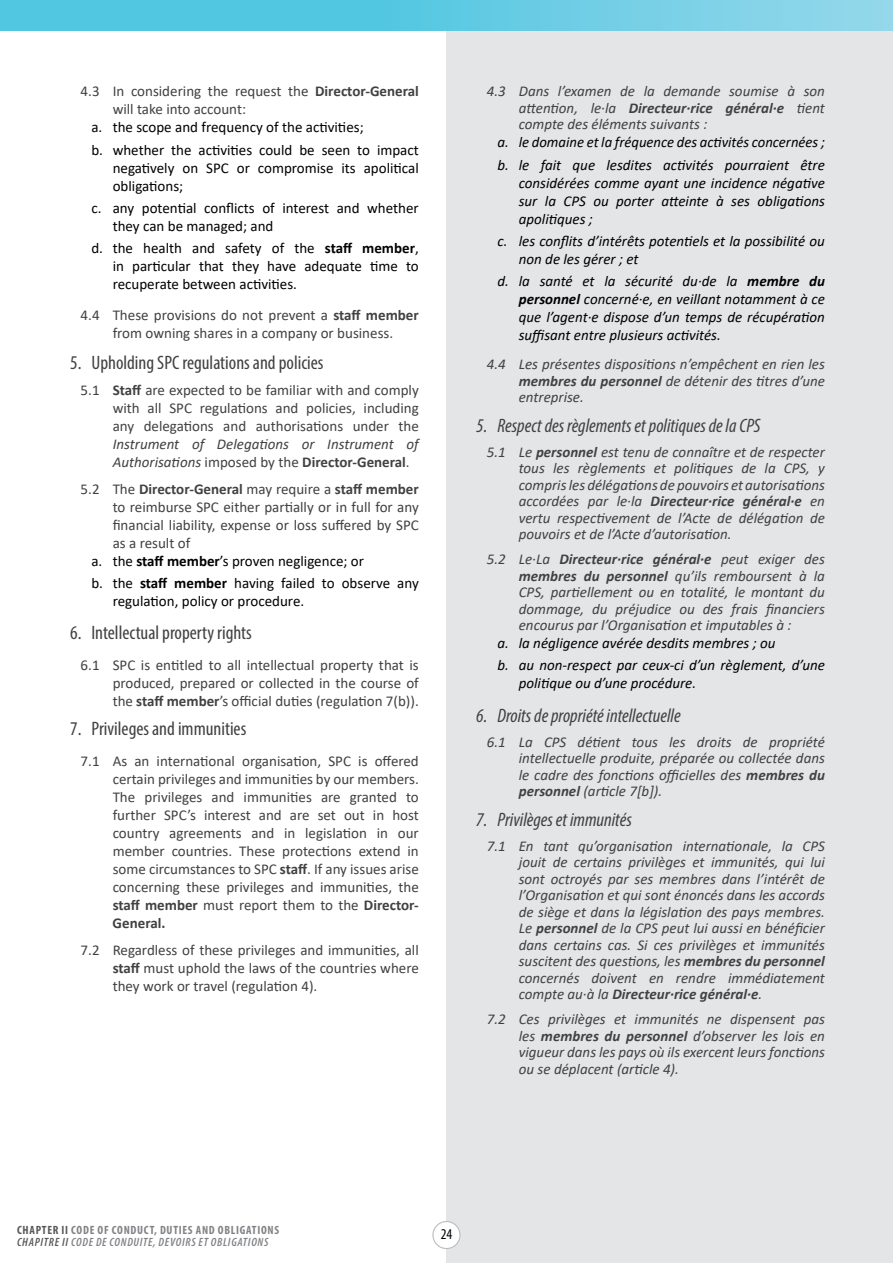
<style>
.page{position:relative;width:893px;height:1263px;background:#fff}
.page>*{position:absolute;margin:0;border:0;box-sizing:border-box;transform-origin:0 0}
.t1{font:italic condensed 19.5px "Myriad Pro";color:#414042}
.t2{font:condensed 19.5px "Myriad Pro";color:#414042}
.t3{font:italic 15px/16.5px "Calibri";color:#414042;text-align:justify}
.t4{font:15px/18px "Calibri";color:#414042;text-align:justify}
.t5{font:italic 15px/18px "Calibri";color:#000}
.t6{font:15px/18px "Calibri";color:#000}
.t7{font:700 15px "Calibri";color:#414042}
.t8{font:condensed 15px "Myriad Pro";color:#000}
.t9{font:italic 600 condensed 12px/12px "Myriad Pro";letter-spacing:.06em;color:#808285}
.s1{font-weight:700}
.s2{font-style:normal}
.s3{font-weight:700;font-style:normal}
.s4{font-weight:400}
.s5{font-weight:700;font-style:normal;color:#58595b}
.s6{color:#58595b}
</style>
<div class="page">
<div style="left:446px;top:0;width:447px;height:1263px;background:#e4e5e6"></div>
<div style="left:433px;top:1221px;width:27px;height:27px;background:#fff;border-radius:50%"></div>
<div style="left:432px;top:1221px;width:29px;height:28px;border:1px solid #bcbec0;border-radius:50%"></div>
<img style="left:0;top:0;width:893px;height:30px">
<p class="t4" style="left:113px;top:82px;width:308px;text-indent:-32px">4.3 In considering the request the <span class="s1">Director-General </span>will take into account:</p>
<p class="t6" style="left:91px;top:116px;width:329px;line-height:22.2px">a. the scope and frequency of the activities;<br>b. whether the activities could be seen to impact</p>
<p class="t6" style="left:113px;top:158px;width:308px">negatively on SPC or compromise its apolitical obligations;</p>
<p class="t6" style="left:113px;top:198px;width:308px;text-indent:-21px">c. any potential conflicts of interest and whether they can be managed; and</p>
<p class="t6" style="left:113px;top:239px;width:308px;text-align:justify;text-indent:-21px">d. the health and safety of the <span class="s1">staff member</span>, in particular that they have adequate time to recuperate between activities.</p>
<p class="t4" style="left:81px;top:305px;width:340px;text-align:center">4.4 These provisions do not prevent a <span class="s1">staff member </span>from owning shares in a company or business.</p>
<h1 class="t2" style="left:70px;top:350px;width:255px">5. Upholding SPC regulations and policies</h1>
<p class="t4" style="left:113px;top:381px;width:308px;text-indent:-32px">5.1 <span class="s1">Staff</span> are expected to be familiar with and comply with all SPC regulations and policies, including any delegations and authorisations under the</p>
<p class="t3" style="left:113px;top:434px;width:308px;line-height:18px">Instrument of Delegations or Instrument of<br>Authorisations <span class="s2">imposed by the</span> <span class="s3">Director-General</span><span class="s2">.</span></p>
<p class="t7" style="left:81px;top:478px;width:340px"><span class="s4">5.2 The</span> Director-General <span class="s4">may require a</span> staff member</p>
<p class="t4" style="left:113px;top:497px;width:308px">to reimburse SPC either partially or in full for any</p>
<p class="t4" style="left:113px;top:515px;width:308px">financial liability, expense or loss suffered by SPC</p>
<p class="t4" style="left:113px;top:533px;width:79px">as a result of</p>
<p class="t6" style="left:91px;top:551px;width:274px">a. the <span class="s1">staff member</span>’s proven negligence; or</p>
<p class="t6" style="left:113px;top:573px;width:308px;text-indent:-21px">b. the <span class="s1">staff member</span> having failed to observe any regulation, policy or procedure.</p>
<h1 class="t2" style="left:70px;top:621px;width:183px">6. Intellectual property rights</h1>
<p class="t4" style="left:113px;top:656px;width:308px;text-indent:-32px">6.1 SPC is entitled to all intellectual property that is produced, prepared or collected in the course of the <span class="s1">staff member</span>’s official duties (regulation 7(b)).</p>
<h1 class="t2" style="left:70px;top:717px;width:178px">7. Privileges and immunities</h1>
<p class="t4" style="left:113px;top:752px;width:308px;text-indent:-32px">7.1 As an international organisation, SPC is offered certain privileges and immunities by our members.<br>The privileges and immunities are granted to further SPC’s interest and are set out in host country agreements and in legislation in our member countries. These protections extend in some circumstances to SPC <span class="s1">staff</span>. If any issues arise concerning these privileges and immunities, the <span class="s1">staff member</span> must report them to the <span class="s1">Director-General.</span></p>
<p class="t4" style="left:113px;top:940px;width:308px;text-indent:-32px">7.2 Regardless of these privileges and immunities, all <span class="s1">staff</span> must uphold the laws of the countries where they work or travel (regulation 4).</p>
<p class="t3" style="left:519px;top:82px;width:308px;text-indent:-32px">4.3 Dans l’examen de la demande soumise à son attention, le·la <span class="s1">Directeur·rice général·e</span> tient compte des éléments suivants :</p>
<p class="t5" style="left:497px;top:131px;width:329px;line-height:22.2px">a. le domaine et la fréquence des activités concernées ; b. le fait que lesdites activités pourraient être</p>
<p class="t5" style="left:519px;top:173px;width:308px;text-align:justify">considérées comme ayant une incidence négative sur la CPS ou porter atteinte à ses obligations apolitiques ;</p>
<p class="t5" style="left:519px;top:231px;width:308px;text-indent:-21px">c. les conflits d’intérêts potentiels et la possibilité ou non de les gérer ; et</p>
<p class="t5" style="left:519px;top:271px;width:308px;text-align:justify;text-indent:-21px">d. la santé et la sécurité du·de la <span class="s1">membre du personnel</span> concerné·e, en veillant notamment à ce que l’agent·e dispose d’un temps de récupération suffisant entre plusieurs activités.</p>
<p class="t3" style="left:519px;top:355px;width:308px;text-indent:-32px">4.4 Les présentes dispositions n’empêchent en rien les <span class="s1">membres du personnel</span> de détenir des titres d’une entreprise.</p>
<h1 class="t1" style="left:476px;top:413px;width:286px">5. Respect des règlements et politiques de la CPS</h1>
<p class="t3" style="left:519px;top:443px;width:308px;text-indent:-32px">5.1 Le <span class="s1">personnel</span> est tenu de connaître et de respecter tous les règlements et politiques de la CPS, y compris les délégations de pouvoirs et autorisations accordées par le·la <span class="s1">Directeur·rice général·e</span> en vertu respectivement de l’Acte de délégation de pouvoirs et de l’Acte d’autorisation.</p>
<p class="t3" style="left:519px;top:550px;width:308px;text-indent:-32px">5.2 Le·La <span class="s1">Directeur·rice général·e</span> peut exiger des <span class="s1">membres du personnel</span> qu’ils remboursent à la CPS, partiellement ou en totalité, le montant du dommage, du préjudice ou des frais financiers encourus par l’Organisation et imputables à :</p>
<p class="t5" style="left:497px;top:631px;width:329px;line-height:22.2px">a. la négligence avérée desdits membres ; ou<br>b. au non-respect par ceux-ci d’un règlement, d’une</p>
<p class="t5" style="left:519px;top:674px;width:179px">politique ou d’une procédure.</p>
<h1 class="t1" style="left:476px;top:704px;width:206px">6. Droits de propriété intellectuelle</h1>
<p class="t3" style="left:519px;top:733px;width:308px;text-indent:-32px">6.1 La CPS détient tous les droits de propriété intellectuelle produite, préparée ou collectée dans le cadre des fonctions officielles des <span class="s1">membres du personnel</span> (article 7[b]).</p>
<h1 class="t1" style="left:476px;top:807px;width:157px">7. Privilèges et immunités</h1>
<p class="t3" style="left:519px;top:837px;width:308px;text-indent:-32px">7.1 En tant qu’organisation internationale, la CPS jouit de certains privilèges et immunités, qui lui sont octroyés par ses membres dans l’intérêt de l’Organisation et qui sont énoncés dans les accords de siège et dans la législation des pays membres.<br>Le <span class="s1">personnel</span> de la CPS peut lui aussi en bénéficier dans certains cas. Si ces privilèges et immunités suscitent des questions, les <span class="s1">membres du personnel </span>concernés doivent en rendre immédiatement compte au·à la <span class="s1">Directeur·rice général·e</span>.</p>
<p class="t3" style="left:519px;top:1010px;width:308px;text-indent:-32px">7.2 Ces privilèges et immunités ne dispensent pas les <span class="s1">membres du personnel</span> d’observer les lois en vigueur dans les pays où ils exercent leurs fonctions ou se déplacent (article 4).</p>
<p class="t9" style="left:17px;top:1224px;width:264px"><span class="s5">CHAPTER II</span> <span class="s3">CODE OF CONDUCT, DUTIES AND OBLIGATIONS<br></span><span class="s6">CHAPITRE II</span> CODE DE CONDUITE, DEVOIRS ET OBLIGATIONS</p>
<p class="t8" style="left:441px;top:1225px;width:13px">24</p>
</div>
